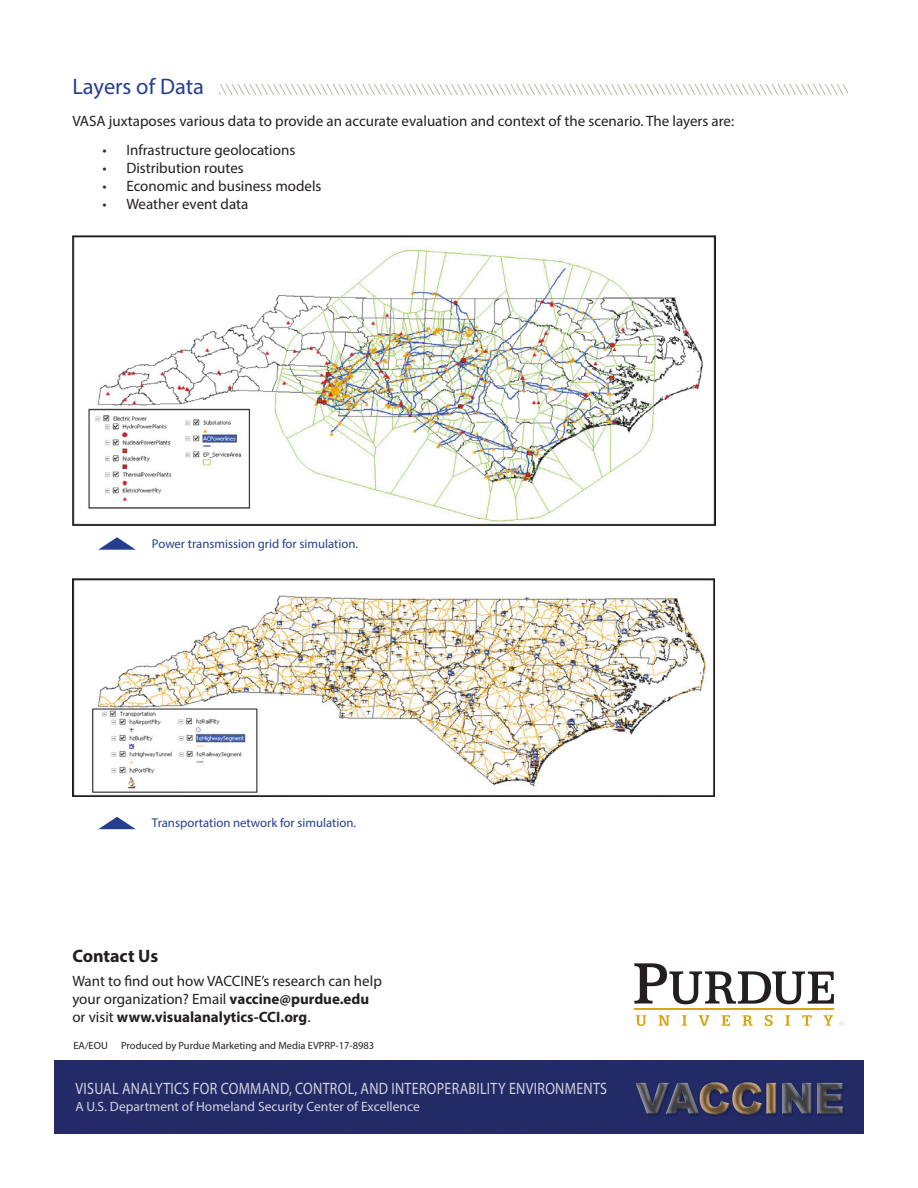
<style>
.page{position:relative;width:918px;height:1188px;background:#fff}
.page>*{position:absolute;margin:0;border:0;box-sizing:border-box;transform-origin:0 0}
.t1{font:22.5px "Myriad Pro";color:#253f8e}
.t2{font:700 18px "Myriad Pro";color:#231f20}
.t3{font:16.5px "Myriad Pro";letter-spacing:.02em;color:#fff;scale:.85 1}
.t4{font:15px/18px "Myriad Pro";color:#231f20}
.t5{font:13.5px "Myriad Pro";color:#fff}
.t6{font:12.75px "Myriad Pro";color:#253f8e}
.t7{font:10.5px "Myriad Pro";color:#231f20}
.s1{color:#232b67}
.s2{font-weight:700}
</style>
<div class="page">
<div style="left:54px;top:1061px;width:810px;height:73px;background:#232b67"></div>
<svg style="left:634px;top:963px;width:200px;height:41px"></svg>
<svg style="left:636px;top:1015px;width:10px;height:11px"></svg>
<svg style="left:658px;top:1015px;width:12px;height:11px"></svg>
<svg style="left:682px;top:1015px;width:5px;height:11px"></svg>
<svg style="left:699px;top:1015px;width:11px;height:11px"></svg>
<svg style="left:722px;top:1015px;width:8px;height:11px"></svg>
<svg style="left:743px;top:1015px;width:10px;height:11px"></svg>
<svg style="left:765px;top:1015px;width:8px;height:11px"></svg>
<svg style="left:785px;top:1015px;width:5px;height:11px"></svg>
<svg style="left:802px;top:1015px;width:10px;height:11px"></svg>
<svg style="left:823px;top:1015px;width:10px;height:11px"></svg>
<hr style="left:635px;top:1008px;width:199px;height:2px;background:#d5a616">
<svg style="left:839px;top:1021px;width:5px;height:5px"></svg>
<img style="left:632px;top:1079px;width:216px;height:37px">
<svg style="left:220px;top:84px;width:627px;height:10px"></svg>
<svg style="left:98px;top:537px;width:38px;height:13px"></svg>
<svg style="left:98px;top:817px;width:38px;height:12px"></svg>
<img style="left:73px;top:235px;width:642px;height:291px">
<img style="left:72px;top:578px;width:643px;height:219px">
<p class="t1" style="left:72px;top:73px;width:133px">Layers of Data</p>
<p class="t4" style="left:72px;top:111px;width:663px">VASA juxtaposes various data to provide an accurate evaluation and context of the scenario. The layers are:</p>
<p class="t4" style="left:102px;top:140px;width:194px"><span class="s1">•</span> Infrastructure geolocations</p>
<p class="t4" style="left:102px;top:158px;width:143px"><span class="s1">•</span> Distribution routes</p>
<p class="t4" style="left:102px;top:176px;width:221px"><span class="s1">•</span> Economic and business models</p>
<p class="t4" style="left:102px;top:194px;width:148px"><span class="s1">•</span> Weather event data</p>
<p class="t6" style="left:152px;top:536px;width:208px">Power transmission grid for simulation.</p>
<p class="t6" style="left:152px;top:815px;width:206px">Transportation network for simulation.</p>
<p class="t2" style="left:72px;top:944px;width:87px">Contact Us</p>
<p class="t4" style="left:72px;top:972px;width:311px">Want to find out how VACCINE’s research can help your organization? Email <span class="s2">vaccine@purdue.edu </span>or visit <span class="s2">www.visualanalytics-CCI.org</span>.</p>
<p class="t7" style="left:73px;top:1039px;width:36px">EA/EOU</p>
<p class="t7" style="left:121px;top:1039px;width:255px">Produced by Purdue Marketing and Media EVPRP-17-8983</p>
<p class="t3" style="left:76px;top:1078px;width:627px">VISUAL ANALYTICS FOR COMMAND, CONTROL, AND INTEROPERABILITY ENVIRONMENTS</p>
<p class="t5" style="left:75px;top:1098px;width:346px">A U.S. Department of Homeland Security Center of Excellence</p>
</div>
